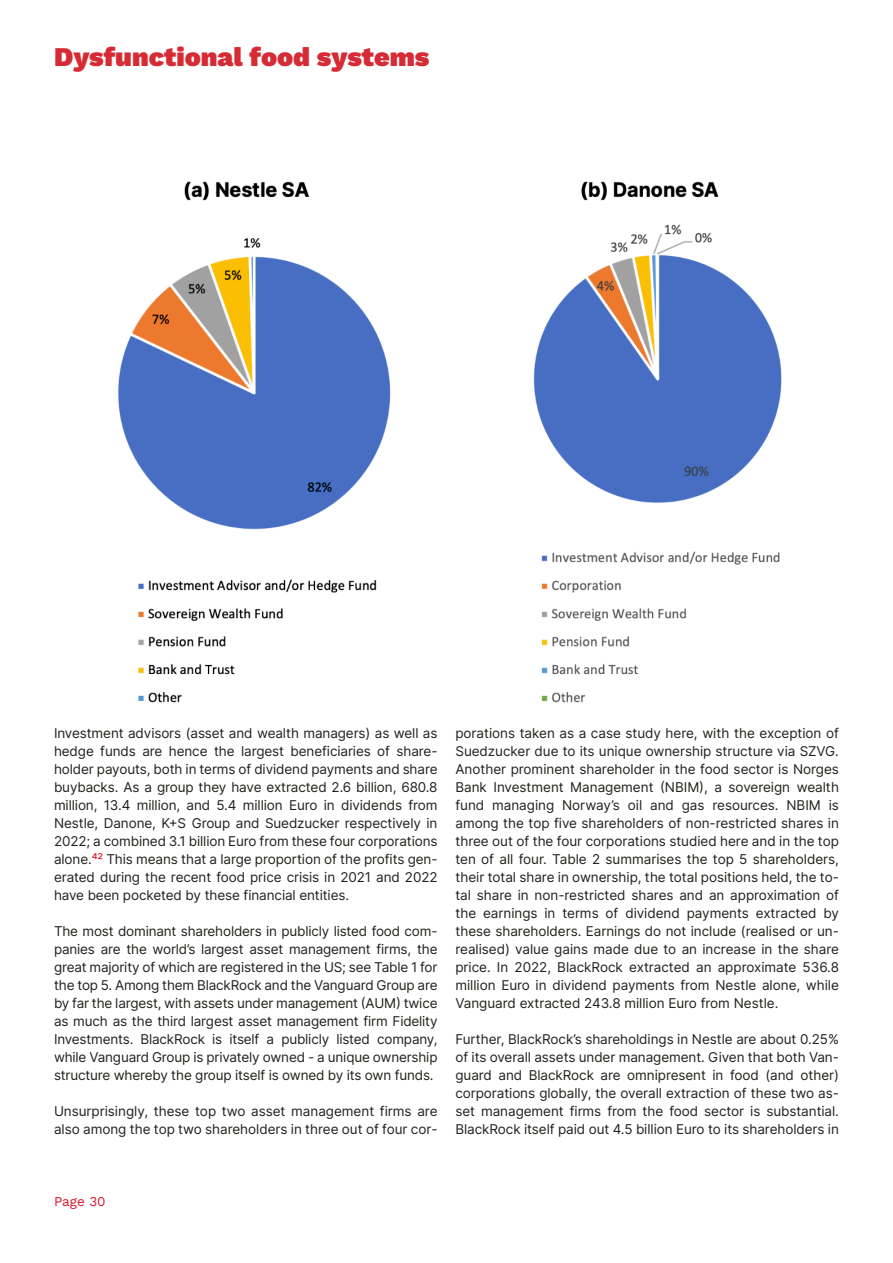
<style>
.page{position:relative;width:893px;height:1263px;background:#fff}
.page>*{position:absolute;margin:0;border:0;box-sizing:border-box;transform-origin:0 0}
.t1{font:900 27px "Work Sans";color:#d62b34}
.t2{font:13.5px/18px "Inter";letter-spacing:-.005em;color:#1f221c;text-align:justify}
.t3{font:13.5px "Work Sans";color:#d7152e}
.s1{color:#d7152e}
</style>
<div class="page">
<img style="left:118px;top:181px;width:664px;height:522px">
<h1 class="t1" style="left:54px;top:41px;width:377px">Dysfunctional food systems</h1>
<p class="t2" style="left:54px;top:724px;width:385px">Investment advisors (asset and wealth managers) as well as hedge funds are hence the largest beneficiaries of share&shy;holder payouts, both in terms of dividend payments and share buybacks. As a group they have extracted 2.6 billion, 680.8 million, 13.4 million, and 5.4 million Euro in dividends from Nestle, Danone, K+S Group and Suedzucker respectively in 2022; a combined 3.1 billion Euro from these four corporations alone.<span class="s1">⁴²</span> This means that a large proportion of the profits gen&shy;erated during the recent food price crisis in 2021 and 2022 have been pocketed by these financial entities.</p>
<p class="t2" style="left:54px;top:922px;width:385px">The most dominant shareholders in publicly listed food com&shy;panies are the world’s largest asset management firms, the great majority of which are registered in the US; see Table 1 for the top 5. Among them BlackRock and the Vanguard Group are by far the largest, with assets under management (AUM) twice as much as the third largest asset management firm Fidelity Investments. BlackRock is itself a publicly listed company, while Vanguard Group is privately owned - a unique ownership structure whereby the group itself is owned by its own funds.</p>
<p class="t2" style="left:54px;top:1102px;width:385px">Unsurprisingly, these top two asset management firms are also among the top two shareholders in three out of four cor-</p>
<p class="t2" style="left:455px;top:724px;width:385px">porations taken as a case study here, with the exception of Suedzucker due to its unique ownership structure via SZVG.<br>Another prominent shareholder in the food sector is Norges Bank Investment Management (NBIM), a sovereign wealth fund managing Norway’s oil and gas resources. NBIM is among the top five shareholders of non-restricted shares in three out of the four corporations studied here and in the top ten of all four. Table 2 summarises the top 5 shareholders, their total share in ownership, the total positions held, the to&shy;tal share in non-restricted shares and an approximation of the earnings in terms of dividend payments extracted by these shareholders. Earnings do not include (realised or un&shy;realised) value gains made due to an increase in the share price. In 2022, BlackRock extracted an approximate 536.8 million Euro in dividend payments from Nestle alone, while Vanguard extracted 243.8 million Euro from Nestle.</p>
<p class="t2" style="left:455px;top:1030px;width:385px">Further, BlackRock’s shareholdings in Nestle are about 0.25% of its overall assets under management. Given that both Van&shy;guard and BlackRock are omnipresent in food (and other) corporations globally, the overall extraction of these two as&shy;set management firms from the food sector is substantial.<br>BlackRock itself paid out 4.5 billion Euro to its shareholders in</p>
<p class="t3" style="left:54px;top:1193px;width:53px">Page 30</p>
</div>
